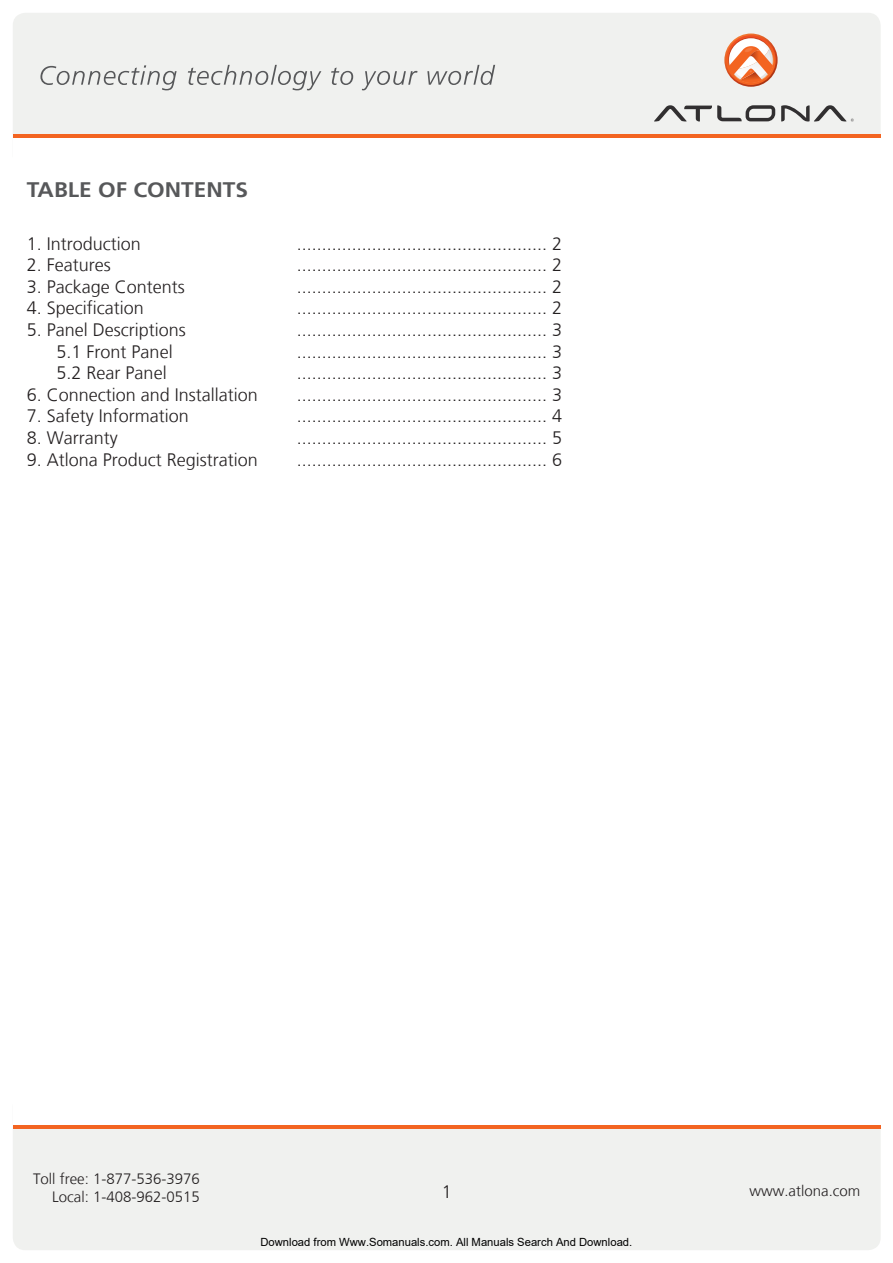
<style>
.page{position:relative;width:893px;height:1263px;background:#fff}
.page>*{position:absolute;margin:0;border:0;box-sizing:border-box;transform-origin:0 0}
.t1{font:700 21px "Frutiger LT";color:#57585a;scale:1.08 1}
.t2{font:300 18px "Frutiger LT";color:#231f20}
.t3{font:300 15px/18px "Frutiger LT";color:#231f20;text-align:right}
.t4{font:11.25px "Arial";color:#000}
</style>
<div class="page">
<div style="left:13px;top:1094px;width:868px;height:156px;background:#f0f1ef;border-radius:13px"></div>
<div style="left:13px;top:1091px;width:868px;height:36px;background:#fff"></div>
<hr style="left:13px;top:1125px;width:868px;height:3px;background:#f36421">
<div style="left:13px;top:13px;width:868px;height:156px;background:#f0f1ef;border-radius:13px"></div>
<div style="left:13px;top:136px;width:868px;height:36px;background:#fff"></div>
<hr style="left:13px;top:134px;width:868px;height:4px;background:#f36421">
<svg style="left:654px;top:105px;width:121px;height:16px"></svg>
<svg style="left:781px;top:105px;width:73px;height:17px"></svg>
<svg style="left:724px;top:34px;width:54px;height:53px"></svg>
<svg style="left:726px;top:35px;width:50px;height:50px"></svg>
<svg style="left:728px;top:37px;width:46px;height:46px"></svg>
<svg style="left:40px;top:65px;width:137px;height:25px"></svg>
<svg style="left:188px;top:65px;width:133px;height:25px"></svg>
<svg style="left:331px;top:68px;width:22px;height:17px"></svg>
<svg style="left:362px;top:71px;width:55px;height:19px"></svg>
<svg style="left:427px;top:65px;width:68px;height:20px"></svg>
<p class="t1" style="left:27px;top:178px;width:206px">TABLE OF CONTENTS</p>
<p class="t2" style="left:27px;top:233px;width:116px">1. Introduction</p>
<p class="t2" style="left:297px;top:233px;width:267px">.................................................. 2</p>
<p class="t2" style="left:27px;top:255px;width:86px">2. Features</p>
<p class="t2" style="left:297px;top:255px;width:267px">.................................................. 2</p>
<p class="t2" style="left:27px;top:276px;width:160px">3. Package Contents</p>
<p class="t2" style="left:297px;top:276px;width:267px">.................................................. 2</p>
<p class="t2" style="left:27px;top:298px;width:119px">4. Specification</p>
<p class="t2" style="left:297px;top:298px;width:267px">.................................................. 2</p>
<p class="t2" style="left:27px;top:319px;width:161px">5. Panel Descriptions</p>
<p class="t2" style="left:297px;top:319px;width:267px">.................................................. 3</p>
<p class="t2" style="left:57px;top:341px;width:118px">5.1 Front Panel</p>
<p class="t2" style="left:297px;top:341px;width:267px">.................................................. 3</p>
<p class="t2" style="left:57px;top:363px;width:112px">5.2 Rear Panel</p>
<p class="t2" style="left:297px;top:363px;width:267px">.................................................. 3</p>
<p class="t2" style="left:27px;top:384px;width:233px">6. Connection and Installation</p>
<p class="t2" style="left:297px;top:384px;width:267px">.................................................. 3</p>
<p class="t2" style="left:27px;top:406px;width:163px">7. Safety Information</p>
<p class="t2" style="left:297px;top:406px;width:267px">.................................................. 4</p>
<p class="t2" style="left:27px;top:427px;width:92px">8. Warranty</p>
<p class="t2" style="left:297px;top:427px;width:267px">.................................................. 5</p>
<p class="t2" style="left:27px;top:449px;width:233px">9. Atlona Product Registration</p>
<p class="t2" style="left:297px;top:449px;width:267px">.................................................. 6</p>
<p class="t3" style="left:33px;top:1170px;width:168px">Toll free: 1-877-536-3976<br>Local: 1-408-962-0515</p>
<p class="t2" style="left:442px;top:1181px;width:12px">1</p>
<p class="t3" style="left:749px;top:1181px;width:112px">www.atlona.com</p>
<p class="t4" style="left:260px;top:1235px;width:373px">Download from Www.Somanuals.com. All Manuals Search And Download.</p>
</div>
